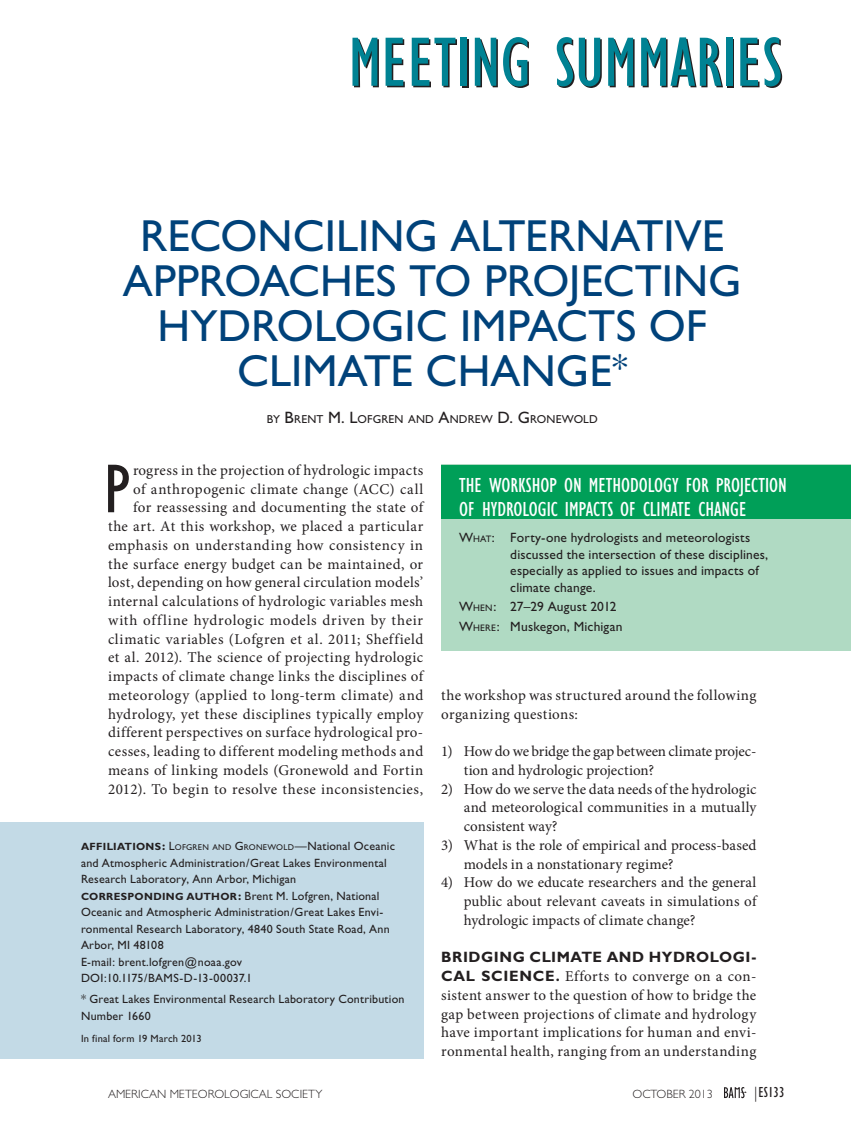
<style>
.page{position:relative;width:851px;height:1134px;background:#fff}
.page>*{position:absolute;margin:0;border:0;box-sizing:border-box;transform-origin:0 0}
.AA_Lead_Paragraph_w{font:condensed 71.1px "Gill Sans";color:#231f20}
.AA_Article_Title__Ma{font:45px/45px "Gill Sans";color:#00427a;text-align:center}
.Meeting_Summary_Box{font:condensed 21px/24px "Gill Sans";letter-spacing:-.005em;color:#fff}
.AA_Lead_Paragraph_w-2{font:15px/18.8px "Minion Pro";letter-spacing:.03em;color:#231f20;text-align:right}
.AA_Numbered_List{font:15px/18.8px "Minion Pro";color:#231f20}
.AA_First_Paragraph_w{font:15px/18.8px "Minion Pro";letter-spacing:.025em;color:#231f20;text-align:justify}
.t1{font:condensed 15px "Gill Sans";color:#231f20}
.Meeting_summary_box{font:13.5px/16.5px "Gill Sans";letter-spacing:.01em;color:#231f20}
.Affiliation_Correspo{font:12px/16.5px "Gill Sans";letter-spacing:.015em;color:#231f20}
.AA_E-mail{font:12px/16.5px "Gill Sans";letter-spacing:.015em;color:#231f20}
.t2{font:300 12px "Gill Sans";color:#231f20}
.AA_DOI_Line{font:12px "Gill Sans";letter-spacing:.01em;color:#231f20}
.AA_Authors{font:11.55px "Gill Sans";letter-spacing:.01em;color:#231f20}
.AA_In_Final_Form_Cop{font:10.5px "Gill Sans";letter-spacing:.02em;color:#231f20}
.Affiliation_Correspo-2{font:8.4px "Gill Sans";letter-spacing:.03em;color:#231f20}
.s1{font-size:36px}
.s2{font-size:16.5px}
.s3{font-weight:700;font-size:10.5px}
.s4{font-weight:700;font-size:12px}
.s5{font-size:12px}
.s6{font-weight:700}
.s7{font-style:inherit}
.s8{font-size:9.45px}
.s9{font-family:"Gill Sans";font-weight:700}
.s10{font-weight:300;font-stretch:normal}
</style>
<div class="page">
<div style="left:441px;top:464px;width:409px;height:187px;background:#b0dac3"></div>
<div style="left:441px;top:465px;width:409px;height:54px;background:#009f58"></div>
<div style="left:0;top:823px;width:423px;height:236px;background:#c3dae6"></div>
<div style="left:462px;top:39px;width:6px;height:48px;background:#008293"></div>
<svg style="left:727px;top:39px;width:6px;height:48px"></svg>
<svg style="left:352px;top:38px;width:27px;height:49px"></svg>
<svg style="left:385px;top:38px;width:20px;height:49px"></svg>
<svg style="left:412px;top:38px;width:45px;height:49px"></svg>
<div style="left:460px;top:38px;width:6px;height:48px;background:#008293"></div>
<svg style="left:475px;top:37px;width:54px;height:51px"></svg>
<svg style="left:556px;top:37px;width:45px;height:51px"></svg>
<svg style="left:608px;top:38px;width:26px;height:49px"></svg>
<svg style="left:641px;top:37px;width:82px;height:50px"></svg>
<div style="left:726px;top:38px;width:6px;height:48px;background:#008293"></div>
<svg style="left:740px;top:37px;width:42px;height:51px"></svg>
<svg style="left:724px;top:1087px;width:22px;height:11px"></svg>
<p class="AA_Article_Title__Ma" style="left:123px;top:213px;width:620px">RECONCILING ALTERNATIVE<br>APPROACHES TO PROJECTING<br>HYDROLOGIC IMPACTS OF<br>CLIMATE CHANGE<span class="s1">*</span></p>
<p class="AA_Authors" style="left:267px;top:413px;width:332px">BY <span class="s2">B</span>RENT <span class="s2">M. L</span>OFGREN AND <span class="s2">A</span>NDREW <span class="s2">D. G</span> RONEWOLD</p>
<p class="AA_Lead_Paragraph_w-2" style="left:108px;top:461px;width:317px">rogress in the projection of hydrologic impacts<br>of anthropogenic climate change (ACC) call<br>for reassessing and documenting the state of<br>the art. At this workshop, we placed a particular emphasis on understanding how consistency in the surface energy budget can be maintained, or lost, depending on how general circulation models’ internal calculations of hydrologic variables mesh with offline hydrologic models driven by their climatic variables (Lofgren et al. 2011; Sheffield et al. 2012). The science of projecting hydrologic impacts of climate change links the disciplines of meteorology (applied to long-term climate) and hydrology, yet these disciplines typically employ different perspectives on surface hydrological pro&shy;cesses, leading to different modeling methods and means of linking models (Gronewold and Fortin 2012). To begin to resolve these inconsistencies,</p>
<p class="AA_Lead_Paragraph_w" style="left:104px;top:451px;width:28px">P</p>
<p class="Affiliation_Correspo-2" style="left:81px;top:842px;width:315px"><span class="s3">AFFILIATIONS</span><span class="s4">:</span> <span class="s5">L</span>OFGREN AND <span class="s5">G</span> RONEWOLD<span class="s5">—National Oceanic</span></p>
<p class="Affiliation_Correspo" style="left:81px;top:854px;width:307px">and Atmospheric Administration/Great Lakes Environmental<br>Research Laboratory, Ann Arbor, Michigan</p>
<p class="Affiliation_Correspo" style="left:81px;top:887px;width:310px"><span class="s3">CORRESPONDING AUTHOR</span><span class="s6">:</span> Brent M. Lofgren, National Oceanic and Atmospheric Administration/Great Lakes Envi&shy;ronmental Research Laboratory, 4840 South State Road, Ann Arbor, MI 48108</p>
<p class="AA_E-mail" style="left:81px;top:953px;width:162px">E-mail: brent.lofgren@noaa.gov</p>
<p class="AA_DOI_Line" style="left:81px;top:971px;width:173px">DOI:10.1175/BAMS-D-13-00037.1</p>
<p class="AA_E-mail" style="left:81px;top:991px;width:325px">* Great Lakes Environmental Research Laboratory Contribution<br>Number 1660</p>
<p class="AA_In_Final_Form_Cop" style="left:81px;top:1032px;width:122px">In final form 19 March 2013</p>
<p class="Meeting_Summary_Box" style="left:459px;top:474px;width:329px">THE WORKSHOP ON METHODOLOGY FOR PROJECTION<br>OF HYDROLOGIC IMPACTS OF CLIMATE CHANGE</p>
<p class="Meeting_summary_box" style="left:510px;top:529px;width:259px;text-indent:-51px"><span class="s7">W</span><span class="s8">HAT</span>: Forty-one hydrologists and meteorologists discussed the intersection of these disciplines, especially as applied to issues and impacts of climate change.</p>
<p class="Meeting_summary_box" style="left:459px;top:598px;width:159px"><span class="s7">W</span><span class="s8">HEN</span>: 27–29 August 2012</p>
<p class="Meeting_summary_box" style="left:459px;top:618px;width:165px"><span class="s7">W</span><span class="s8">HERE</span>: Muskegon, Michigan</p>
<p class="AA_Lead_Paragraph_w-2" style="left:441px;top:686px;width:316px;text-align:left">the workshop was structured around the following organizing questions:</p>
<p class="AA_Numbered_List" style="left:464px;top:742px;width:294px;text-indent:-22px">1) How do we bridge the gap between climate projec&shy;tion and hydrologic projection?</p>
<p class="AA_Numbered_List" style="left:464px;top:779px;width:294px;text-align:justify;text-indent:-22px">2) How do we serve the data needs of the hydrologic and meteorological communities in a mutually consistent way?</p>
<p class="AA_Numbered_List" style="left:464px;top:836px;width:294px;text-indent:-22px">3) What is the role of empirical and process-based models in a nonstationary regime?</p>
<p class="AA_Numbered_List" style="left:464px;top:873px;width:294px;text-align:justify;text-indent:-22px">4) How do we educate researchers and the general public about relevant caveats in simulations of hydrologic impacts of climate change?</p>
<p class="AA_First_Paragraph_w" style="left:441px;top:948px;width:317px"><span class="s9">BRIDGING CLIMATE AND HYDROLOGI-CAL SCIENCE.</span> Efforts to converge on a con&shy;sistent answer to the question of how to bridge the gap between projections of climate and hydrology have important implications for human and envi&shy;ronmental health, ranging from an understanding</p>
<p class="t2" style="left:108px;top:1087px;width:216px">AMERICAN METEOROLOGICAL SOCIETY</p>
<p class="t2" style="left:632px;top:1087px;width:82px">OCTOBER 2013</p>
<p class="t1" style="left:754px;top:1084px;width:32px"><span class="s10">|</span>ES133</p>
</div>
